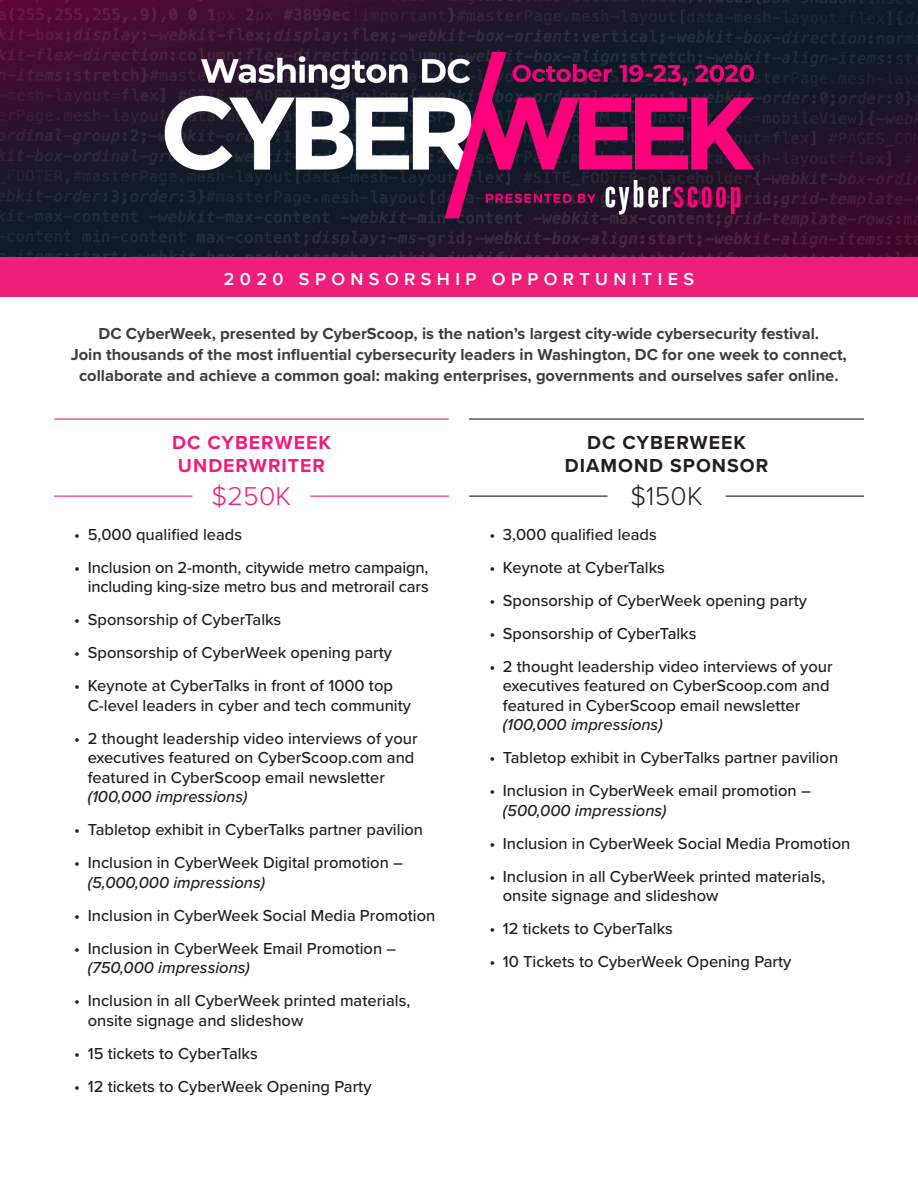
<style>
.page{position:relative;width:918px;height:1188px;background:#fff}
.page>*{position:absolute;margin:0;border:0;box-sizing:border-box;transform-origin:0 0}
.t1{font:300 26.7px "Proxima Nova";color:#ee1e7b}
.t2{font:300 26.7px "Proxima Nova";color:#231f20}
.t3{font:700 19.5px "Proxima Nova";letter-spacing:.05em;color:#231f20}
.t4{font:700 19.5px "Proxima Nova";letter-spacing:.05em;color:#ee1e7b}
.t5{font:600 18px "Proxima Nova";letter-spacing:.3em;color:#fff}
.t6{font:500 16.5px/19.5px "Proxima Nova";color:#231f20}
.t7{font:700 16.5px/21px "Proxima Nova";color:#3e3e3f;text-align:center}
.s1{font-style:italic}
</style>
<div class="page">
<img style="left:0;top:0;width:918px;height:258px">
<hr style="left:54px;top:418px;width:395px;height:2px;background:#ee1e7b">
<hr style="left:469px;top:418px;width:395px;height:2px;background:#231f20">
<div style="left:0;top:258px;width:918px;height:39px;background:#ee1e7b"></div>
<hr style="left:54px;top:496px;width:138px;height:1px;background:#ee1e7b">
<hr style="left:310px;top:496px;width:139px;height:1px;background:#ee1e7b">
<hr style="left:469px;top:496px;width:139px;height:1px;background:#231f20">
<hr style="left:726px;top:496px;width:138px;height:1px;background:#231f20">
<p class="t5" style="left:224px;top:265px;width:472px">2020 SPONSORSHIP OPPORTUNITIES</p>
<p class="t7" style="left:71px;top:323px;width:778px">DC CyberWeek, presented by CyberScoop, is the nation’s largest city-wide cybersecurity festival.<br>Join thousands of the most influential cybersecurity leaders in Washington, DC for one week to connect, collaborate and achieve a common goal: making enterprises, governments and ourselves safer online.</p>
<p class="t4" style="left:172px;top:428px;width:160px">DC CYBERWEEK</p>
<p class="t4" style="left:178px;top:451px;width:149px">UNDERWRITER</p>
<p class="t3" style="left:587px;top:428px;width:160px">DC CYBERWEEK</p>
<p class="t3" style="left:565px;top:451px;width:205px">DIAMOND SPONSOR</p>
<p class="t1" style="left:212px;top:476px;width:81px">$250K</p>
<p class="t2" style="left:630px;top:476px;width:74px">$150K</p>
<p class="t6" style="left:74px;top:524px;width:169px">• 5,000 qualified leads</p>
<p class="t6" style="left:74px;top:557px;width:356px;text-align:right">• Inclusion on 2-month, citywide metro campaign, including king-size metro bus and metrorail cars</p>
<p class="t6" style="left:74px;top:609px;width:209px">• Sponsorship of CyberTalks</p>
<p class="t6" style="left:74px;top:642px;width:319px">• Sponsorship of CyberWeek opening party</p>
<p class="t6" style="left:88px;top:675px;width:325px;text-indent:-14px">• Keynote at CyberTalks in front of 1000 top<br>C-level leaders in cyber and tech community</p>
<p class="t6" style="left:88px;top:728px;width:331px;text-indent:-14px">• 2 thought leadership video interviews of your executives featured on CyberScoop.com and featured in CyberScoop email newsletter <span class="s1">(100,000 impressions)</span></p>
<p class="t6" style="left:74px;top:819px;width:350px">• Tabletop exhibit in CyberTalks partner pavilion</p>
<p class="t6" style="left:88px;top:852px;width:317px;text-indent:-14px">• Inclusion in CyberWeek Digital promotion – <span class="s1">(5,000,000 impressions)</span></p>
<p class="t6" style="left:74px;top:905px;width:363px">• Inclusion in CyberWeek Social Media Promotion</p>
<p class="t6" style="left:88px;top:938px;width:310px;text-indent:-14px">• Inclusion in CyberWeek Email Promotion – <span class="s1">(750,000 impressions)</span></p>
<p class="t6" style="left:88px;top:990px;width:324px;text-indent:-14px">• Inclusion in all CyberWeek printed materials, onsite signage and slideshow</p>
<p class="t6" style="left:74px;top:1043px;width:185px">• 15 tickets to CyberTalks</p>
<p class="t6" style="left:74px;top:1076px;width:299px">• 12 tickets to CyberWeek Opening Party</p>
<p class="t6" style="left:489px;top:524px;width:169px">• 3,000 qualified leads</p>
<p class="t6" style="left:489px;top:557px;width:177px">• Keynote at CyberTalks</p>
<p class="t6" style="left:489px;top:590px;width:319px">• Sponsorship of CyberWeek opening party</p>
<p class="t6" style="left:489px;top:623px;width:209px">• Sponsorship of CyberTalks</p>
<p class="t6" style="left:503px;top:656px;width:331px;text-indent:-14px">• 2 thought leadership video interviews of your executives featured on CyberScoop.com and featured in CyberScoop email newsletter <span class="s1">(100,000 impressions)</span></p>
<p class="t6" style="left:489px;top:747px;width:350px">• Tabletop exhibit in CyberTalks partner pavilion</p>
<p class="t6" style="left:503px;top:780px;width:310px;text-indent:-14px">• Inclusion in CyberWeek email promotion – <span class="s1">(500,000 impressions)</span></p>
<p class="t6" style="left:489px;top:833px;width:363px">• Inclusion in CyberWeek Social Media Promotion</p>
<p class="t6" style="left:503px;top:866px;width:324px;text-indent:-14px">• Inclusion in all CyberWeek printed materials, onsite signage and slideshow</p>
<p class="t6" style="left:489px;top:918px;width:185px">• 12 tickets to CyberTalks</p>
<p class="t6" style="left:489px;top:951px;width:304px">• 10 Tickets to CyberWeek Opening Party</p>
</div>
